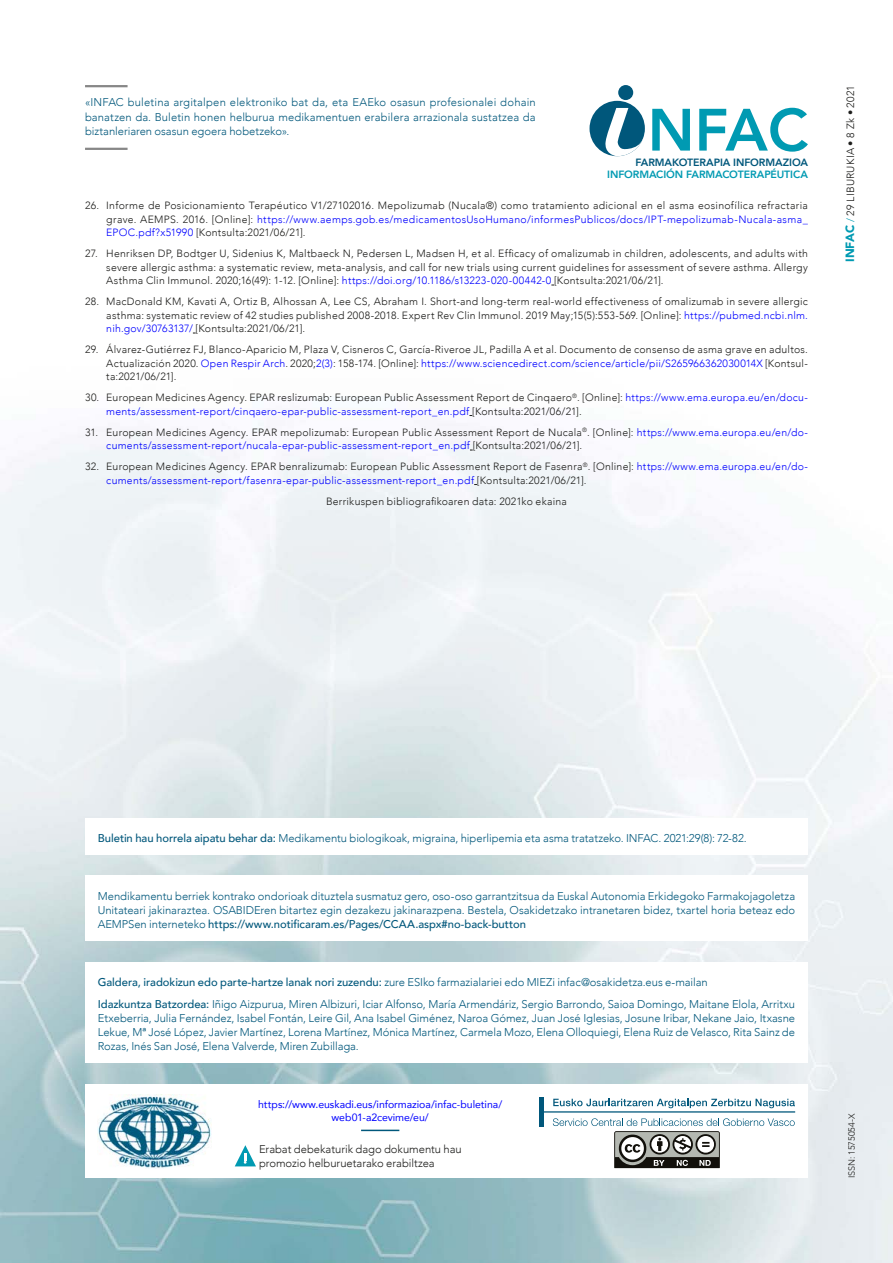
<style>
.page{position:relative;width:893px;height:1263px;background:#fff}
.page>*{position:absolute;margin:0;border:0;box-sizing:border-box;transform-origin:0 0}
.Texto_general{font:300 11.25px/14.2px "Avenir";letter-spacing:-.005em;color:#00577b;text-align:justify}
.Texto_general-2{font:300 11.25px/14.2px "Avenir";letter-spacing:-.005em;color:#1d1d1b}
.Texto_bibliografia{font:300 10.5px/13.5px "Avenir";letter-spacing:.025em;color:#1d1d1b;text-align:justify}
.Texto_general-3{font:10.5px/13.5px "Avenir";letter-spacing:-.005em;color:#00f;text-align:center}
.t1{font:800 10.5px "Avenir";letter-spacing:-.01em;color:#009ab2}
.t2{font:800 10.5px "Avenir";letter-spacing:-.01em;color:#00577b}
.Texto_general-4{font:300 9px "Avenir";letter-spacing:-.005em;color:#1d1d1b}
.s1{color:#00f}
.s2{font-weight:900;font-size:12px;color:#009ab2}
.s3{color:#009ab2}
.s4{font-weight:500}
</style>
<div class="page">
<div style="left:589px;top:101px;width:56px;height:55px;background:#00577b;border-radius:50%"></div>
<svg style="left:604px;top:108px;width:41px;height:48px"></svg>
<div style="left:618px;top:85px;width:15px;height:15px;background:#00577b;border-radius:50%"></div>
<svg style="left:652px;top:109px;width:38px;height:42px"></svg>
<svg style="left:699px;top:108px;width:109px;height:44px"></svg>
<hr style="left:85px;top:85px;width:43px;height:2px;background:#878787">
<hr style="left:85px;top:148px;width:43px;height:2px;background:#878787">
<hr style="left:361px;top:1130px;width:38px;height:1px;background:#00577b">
<img style="left:98px;top:1094px;width:113px;height:74px">
<svg style="left:553px;top:1099px;width:242px;height:9px"></svg>
<hr style="left:539px;top:1097px;width:4px;height:30px;background:#00577b">
<hr style="left:539px;top:1111px;width:256px;height:1px;background:#00577b">
<svg style="left:235px;top:1145px;width:21px;height:21px"></svg>
<svg style="left:553px;top:1118px;width:242px;height:51px"></svg>
<p class="Texto_general" style="left:85px;top:95px;width:452px">«INFAC buletina argitalpen elektroniko bat da, eta EAEko osasun profesionalei dohain banatzen da. Buletin honen helburua medikamentuen erabilera arrazionala sustatzea da biztanleriaren osasun egoera hobetzeko».</p>
<p class="t2" style="left:635px;top:154px;width:174px">FARMAKOTERAPIA INFORMAZIOA</p>
<p class="t1" style="left:607px;top:167px;width:202px">INFORMACIÓN FARMACOTERAPÉUTICA</p>
<p class="Texto_bibliografia" style="left:106px;top:199px;width:703px;text-indent:-21px">26. Informe de Posicionamiento Terapéutico V1/27102016. Mepolizumab (Nucala®) como tratamiento adicional en el asma eosinofílica refractaria grave. AEMPS. 2016. [Online]: <span class="s1">https://www.aemps.gob.es/medicamentosUsoHumano/informesPublicos/docs/IPT-mepolizumab-Nucala-asma_ EPOC.pdf?x51990</span> [Kontsulta:2021/06/21].</p>
<p class="Texto_bibliografia" style="left:106px;top:247px;width:703px;text-indent:-21px">27. Henriksen DP, Bodtger U, Sidenius K, Maltbaeck N, Pedersen L, Madsen H, et al. Efficacy of omalizumab in children, adolescents, and adults with severe allergic asthma: a systematic review, meta-analysis, and call for new trials using current guidelines for assessment of severe asthma. Allergy Asthma Clin Immunol. 2020;16(49): 1-12. [Online]: <span class="s1">https://doi.org/10.1186/s13223-020-00442-0</span> [Kontsulta:2021/06/21].</p>
<p class="Texto_bibliografia" style="left:106px;top:295px;width:703px;text-indent:-21px">28. MacDonald KM, Kavati A, Ortiz B, Alhossan A, Lee CS, Abraham I. Short-and long-term real-world effectiveness of omalizumab in severe allergic asthma: systematic review of 42 studies published 2008-2018. Expert Rev Clin Immunol. 2019 May;15(5):553-569. [Online]: <span class="s1">https://pubmed.ncbi.nlm. nih.gov/30763137/</span> [Kontsulta:2021/06/21].</p>
<p class="Texto_bibliografia" style="left:106px;top:343px;width:703px;text-indent:-21px">29. Álvarez-Gutiérrez FJ, Blanco-Aparicio M, Plaza V, Cisneros C, García-Riveroe JL, Padilla A et al. Documento de consenso de asma grave en adultos.<br>Actualización 2020. <span class="s1">Open Respir Arch</span>. 2020;<span class="s1">2(3)</span>: 158-174. [Online]: <span class="s1">https://www.sciencedirect.com/science/article/pii/S265966362030014X</span> [Kontsul&shy;ta:2021/06/21].</p>
<p class="Texto_bibliografia" style="left:106px;top:391px;width:703px;text-indent:-21px">30. European Medicines Agency. EPAR reslizumab: European Public Assessment Report de Cinqaero<sup>®</sup>. [Online]: <span class="s1">https://www.ema.europa.eu/en/docu&shy;ments/assessment-report/cinqaero-epar-public-assessment-report_en.pdf</span> [Kontsulta:2021/06/21].</p>
<p class="Texto_bibliografia" style="left:106px;top:425px;width:703px;text-indent:-21px">31. European Medicines Agency. EPAR mepolizumab: European Public Assessment Report de Nucala<sup>®</sup>. [Online]: <span class="s1">https://www.ema.europa.eu/en/do&shy;cuments/assessment-report/nucala-epar-public-assessment-report_en.pdf</span> [Kontsulta:2021/06/21].</p>
<p class="Texto_bibliografia" style="left:106px;top:460px;width:703px;text-indent:-21px">32. European Medicines Agency. EPAR benralizumab: European Public Assessment Report de Fasenra<sup>®</sup>. [Online]: <span class="s1">https://www.ema.europa.eu/en/do&shy;cuments/assessment-report/fasenra-epar-public-assessment-report_en.pdf</span> [Kontsulta:2021/06/21].</p>
<p class="Texto_bibliografia" style="left:326px;top:494px;width:242px">Berrikuspen bibliografikoaren data: 2021ko ekaina</p>
<p class="Texto_bibliografia" style="left:844px;top:262px;width:179px;rotate:-90deg"><span class="s2">INFAC</span> <span class="s3">/</span> 29 LIBURUKIA • 8 Zk • 2021</p>
<p class="Texto_general" style="left:98px;top:831px;width:650px"><span class="s4">Buletin hau horrela aipatu behar da:</span> Medikamentu biologikoak, migraina, hiperlipemia eta asma tratatzeko. INFAC. 2021:29(8): 72-82.</p>
<p class="Texto_general" style="left:98px;top:889px;width:699px">Mendikamentu berriek kontrako ondorioak dituztela susmatuz gero, oso-oso garrantzitsua da Euskal Autonomia Erkidegoko Farmakojagoletza Unitateari jakinaraztea. OSABIDEren bitartez egin dezakezu jakinarazpena. Bestela, Osakidetzako intranetaren bidez, txartel horia beteaz edo AEMPSen interneteko <span class="s4">https://www.notificaram.es/Pages/CCAA.aspx#no-back-button</span></p>
<p class="Texto_general" style="left:98px;top:975px;width:611px"><span class="s4">Galdera, iradokizun edo parte-hartze lanak nori zuzendu:</span> zure ESIko farmazialariei edo MIEZi infac@osakidetza.eus e-mailan</p>
<p class="Texto_general" style="left:98px;top:997px;width:699px"><span class="s4">Idazkuntza Batzordea:</span> Iñigo Aizpurua, Miren Albizuri, Iciar Alfonso, María Armendáriz, Sergio Barrondo, Saioa Domingo, Maitane Elola, Arritxu Etxeberria, Julia Fernández, Isabel Fontán, Leire Gil, Ana Isabel Giménez, Naroa Gómez, Juan José Iglesias, Josune Iribar, Nekane Jaio, Itxasne Lekue, Mª José López, Javier Martínez, Lorena Martínez, Mónica Martínez, Carmela Mozo, Elena Olloquiegi, Elena Ruiz de Velasco, Rita Sainz de Rozas, Inés San José, Elena Valverde, Miren Zubillaga.</p>
<p class="Texto_general-3" style="left:258px;top:1097px;width:246px">https://www.euskadi.eus/informazioa/infac-buletina/ web01-a2cevime/eu/</p>
<p class="Texto_general-2" style="left:259px;top:1142px;width:204px">Erabat debekaturik dago dokumentu hau promozio helburuetarako erabiltzea</p>
<p class="Texto_general-4" style="left:846px;top:1178px;width:66px;rotate:-90deg">ISSN: 1575054-X</p>
</div>
